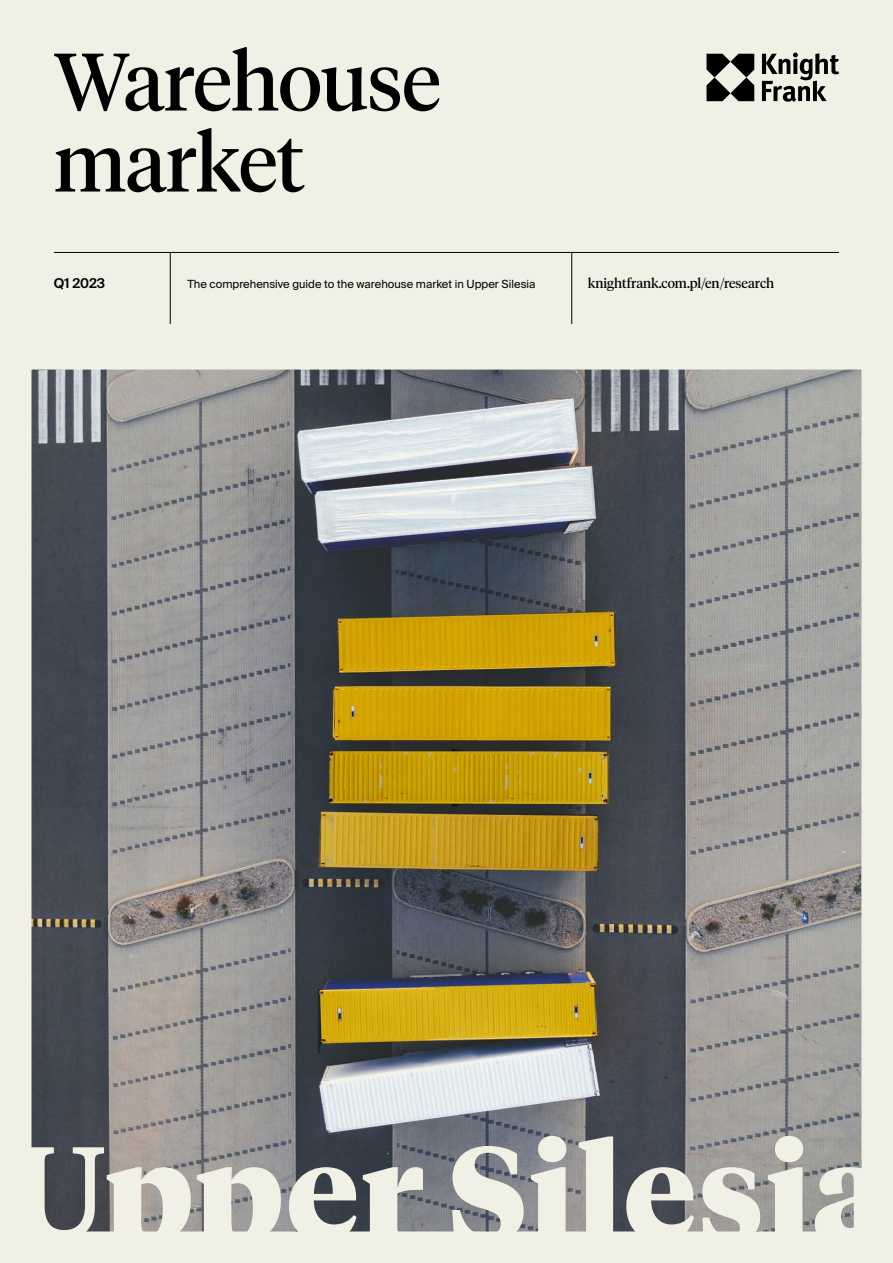
<style>
.page{position:relative;width:893px;height:1263px;background:#fff}
.page>*{position:absolute;margin:0;border:0;box-sizing:border-box;transform-origin:0 0}
.t1{font:900 133.5px "Tiempos Headline";letter-spacing:.01em;color:#f1f0e4}
.t2{font:81px/81px "Tiempos Headline";letter-spacing:-.01em;color:#000}
.t3{font:13.5px "Tiempos Headline";color:#000}
.t4{font:600 13.5px "Suisse Intl";color:#000}
.t5{font:11.25px "Suisse Intl";color:#000}
</style>
<div class="page">
<div style="left:0;top:0;width:893px;height:342px;background:#f1f0e4"></div>
<svg style="left:706px;top:54px;width:48px;height:47px"></svg>
<svg style="left:762px;top:53px;width:77px;height:49px"></svg>
<hr style="left:54px;top:252px;width:785px;height:1px;background:#000">
<hr style="left:170px;top:252px;width:1px;height:72px;background:#000">
<hr style="left:571px;top:252px;width:1px;height:72px;background:#000">
<img style="left:33px;top:371px;width:827px;height:859px">
<div style="left:0;top:338px;width:893px;height:925px;border:32px solid #f1f0e4"></div>
<h2 class="t2" style="left:54px;top:37px;width:389px">Warehouse market</h2>
<p class="t4" style="left:54px;top:275px;width:53px">Q1 2023</p>
<p class="t5" style="left:188px;top:278px;width:349px">The comprehensive guide to the warehouse market in Upper Silesia</p>
<p class="t3" style="left:588px;top:274px;width:188px">knightfrank.com.pl/en/research</p>
<h1 class="t1" style="left:4px;top:1101px;width:886px">Upper Silesia</h1>
</div>
